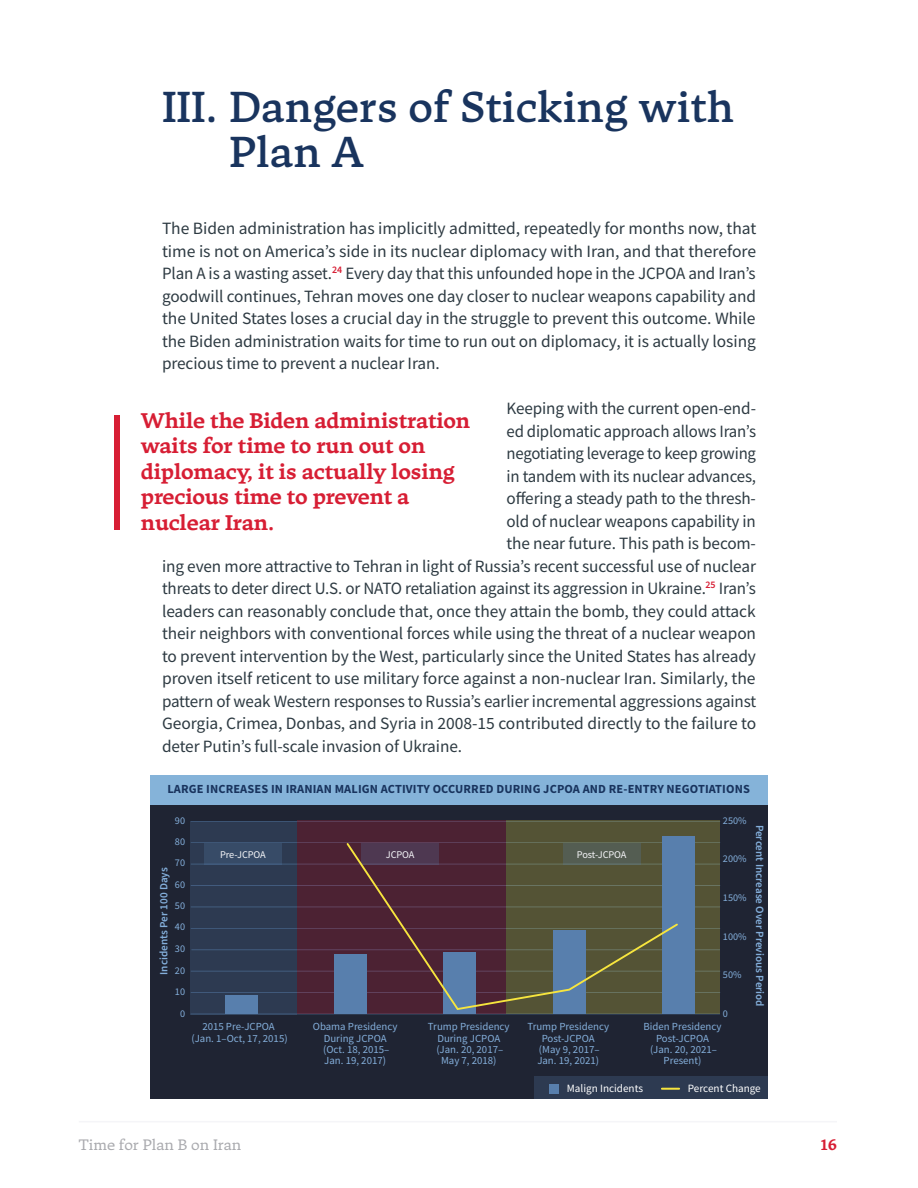
<style>
.page{position:relative;width:918px;height:1188px;background:#fff}
.page>*{position:absolute;margin:0;border:0;box-sizing:border-box;transform-origin:0 0}
.t1{font:500 42px/45px "Tuna";color:#19345e}
.Body{font:700 21px/25.5px "Tuna";letter-spacing:-.01em;color:#d71e34}
.Body-2{font:17.25px/22.5px "Source Sans Pro";letter-spacing:-.01em;color:#2d3a42;text-align:justify}
.t2{font:15px "Tuna";color:#aaabaf}
.t3{font:700 15px "Tuna";color:#d71e34}
.t4{font:700 12.3px "Source Sans Pro";letter-spacing:.01em;color:#19345e}
.t5{font:600 11.1px "Source Sans Pro";color:#84afdb}
.t6{font:11.1px "Source Sans Pro";color:#fff}
.t7{font:10.8px/11.4px "Source Sans Pro";color:#84afdb;text-align:center}
.t8{font:10.35px "Source Sans Pro";letter-spacing:-.01em;color:#f5f5f8}
.t9{font:10.2px/21.5px "Source Sans Pro";color:#84afdb;text-align:justify}
</style>
<div class="page">
<hr style="left:79px;top:1121px;width:758px;height:1px;background:#f5f5f8">
<div style="left:150px;top:775px;width:618px;height:324px;background:#1f2433"></div>
<div style="left:150px;top:775px;width:618px;height:29px;background:#85b3d9"></div>
<hr style="left:191px;top:821px;width:529px;height:1px;background:#587fad">
<hr style="left:191px;top:842px;width:529px;height:1px;background:#587fad">
<hr style="left:191px;top:864px;width:529px;height:1px;background:#587fad">
<hr style="left:191px;top:885px;width:529px;height:1px;background:#587fad">
<hr style="left:191px;top:907px;width:529px;height:1px;background:#587fad">
<hr style="left:191px;top:928px;width:529px;height:1px;background:#587fad">
<hr style="left:191px;top:950px;width:529px;height:1px;background:#587fad">
<hr style="left:191px;top:971px;width:529px;height:1px;background:#587fad">
<hr style="left:191px;top:992px;width:529px;height:1px;background:#587fad">
<hr style="left:191px;top:1014px;width:529px;height:1px;background:#587fad">
<svg style="left:191px;top:821px;width:106px;height:193px;background:#2e3b53"></svg>
<div style="left:298px;top:821px;width:208px;height:193px;background:#4c2233"></div>
<div style="left:506px;top:821px;width:214px;height:193px;background:#545335"></div>
<div style="left:335px;top:955px;width:32px;height:59px;background:#587fad"></div>
<div style="left:444px;top:952px;width:32px;height:62px;background:#587fad"></div>
<div style="left:553px;top:930px;width:32px;height:84px;background:#587fad"></div>
<div style="left:662px;top:837px;width:32px;height:177px;background:#587fad"></div>
<div style="left:226px;top:995px;width:32px;height:19px;background:#587fad"></div>
<div style="left:204px;top:843px;width:78px;height:21px;background:#374b67"></div>
<div style="left:535px;top:1076px;width:233px;height:23px;background:#2d3a51"></div>
<svg style="left:662px;top:1088px;width:17px;height:2px"></svg>
<div style="left:549px;top:1084px;width:10px;height:10px;background:#587fad"></div>
<svg style="left:345px;top:842px;width:333px;height:169px"></svg>
<div style="left:115px;top:415px;width:5px;height:115px;background:#d71e34"></div>
<p class="t1" style="left:230px;top:84px;width:506px;text-indent:-68px">III. Dangers of Sticking with<br>Plan A</p>
<p class="Body-2" style="left:162px;top:217px;width:596px">The Biden administration has implicitly admitted, repeatedly for months now, that time is not on America’s side in its nuclear diplomacy with Iran, and that therefore Plan A is a wasting asset.<sup>24</sup> Every day that this unfounded hope in the JCPOA and Iran’s goodwill continues, Tehran moves one day closer to nuclear weapons capability and the United States loses a crucial day in the struggle to prevent this outcome. While the Biden administration waits for time to run out on diplomacy, it is actually losing precious time to prevent a nuclear Iran.</p>
<p class="Body-2" style="left:507px;top:397px;width:251px">Keeping with the current open-end-</p>
<p class="Body-2" style="left:507px;top:419px;width:251px">ed diplomatic approach allows Iran’s</p>
<p class="Body-2" style="left:507px;top:442px;width:251px">negotiating leverage to keep growing</p>
<p class="Body-2" style="left:507px;top:464px;width:251px">in tandem with its nuclear advances,</p>
<p class="Body-2" style="left:507px;top:487px;width:251px">offering a steady path to the thresh-</p>
<p class="Body-2" style="left:507px;top:509px;width:251px">old of nuclear weapons capability in</p>
<p class="Body-2" style="left:507px;top:532px;width:251px">the near future. This path is becom-</p>
<p class="Body-2" style="left:162px;top:554px;width:595px">ing even more attractive to Tehran in light of Russia’s recent successful use of nuclear</p>
<p class="Body-2" style="left:162px;top:577px;width:596px">threats to deter direct U.S. or NATO retaliation against its aggression in Ukraine.<sup>25</sup> Iran’s</p>
<p class="Body-2" style="left:162px;top:599px;width:595px">leaders can reasonably conclude that, once they attain the bomb, they could attack</p>
<p class="Body-2" style="left:162px;top:622px;width:596px">their neighbors with conventional forces while using the threat of a nuclear weapon</p>
<p class="Body-2" style="left:162px;top:644px;width:595px">to prevent intervention by the West, particularly since the United States has already</p>
<p class="Body-2" style="left:162px;top:667px;width:595px">proven itself reticent to use military force against a non-nuclear Iran. Similarly, the</p>
<p class="Body-2" style="left:162px;top:689px;width:596px">pattern of weak Western responses to Russia’s earlier incremental aggressions against</p>
<p class="Body-2" style="left:162px;top:712px;width:596px">Georgia, Crimea, Donbas, and Syria in 2008-15 contributed directly to the failure to</p>
<p class="Body-2" style="left:162px;top:734px;width:302px">deter Putin’s full-scale invasion of Ukraine.</p>
<p class="t4" style="left:167px;top:781px;width:584px">LARGE INCREASES IN IRANIAN MALIGN ACTIVITY OCCURRED DURING JCPOA AND RE-ENTRY NEGOTIATIONS</p>
<p class="t9" style="left:175px;top:809px;width:12px">90</p>
<p class="t5" style="left:767px;top:825px;width:184px;rotate:90deg">Percent Increase Over Previous Period</p>
<p class="Body" style="left:141px;top:408px;width:331px">While the Biden administration waits for time to run out on diplomacy, it is actually losing precious time to prevent a nuclear Iran.</p>
<p class="t9" style="left:723px;top:810px;width:25px">250%</p>
<p class="t9" style="left:723px;top:848px;width:25px">200%</p>
<p class="t9" style="left:723px;top:887px;width:25px">150%</p>
<p class="t9" style="left:723px;top:925px;width:25px">100%</p>
<p class="t9" style="left:723px;top:964px;width:20px">50%</p>
<p class="t9" style="left:175px;top:831px;width:12px">80<br>70<br>60<br>50<br>40<br>30</p>
<p class="t8" style="left:220px;top:848px;width:47px">Pre-JCPOA</p>
<p class="t8" style="left:386px;top:848px;width:30px">JCPOA</p>
<p class="t8" style="left:577px;top:848px;width:51px">Post-JCPOA</p>
<p class="t5" style="left:156px;top:975px;width:109px;rotate:-90deg">Incidents Per 100 Days</p>
<p class="t9" style="left:175px;top:960px;width:12px">20<br>10</p>
<p class="t9" style="left:180px;top:1003px;width:7px">0</p>
<p class="t9" style="left:723px;top:1003px;width:7px">0</p>
<p class="t7" style="left:192px;top:1021px;width:98px">2015 Pre-JCPOA (Jan. 1–Oct, 17, 2015)</p>
<p class="t7" style="left:313px;top:1021px;width:86px">Obama Presidency<br>During JCPOA (Oct. 18, 2015–<br>Jan. 19, 2017)</p>
<p class="t7" style="left:428px;top:1021px;width:83px">Trump Presidency<br>During JCPOA (Jan. 20, 2017–<br>May 7, 2018)</p>
<p class="t7" style="left:527px;top:1021px;width:83px">Trump Presidency<br>Post-JCPOA<br>(May 9, 2017–<br>Jan. 19, 2021)</p>
<p class="t7" style="left:644px;top:1021px;width:80px">Biden Presidency<br>Post-JCPOA<br>(Jan. 20, 2021–<br>Present)</p>
<p class="t6" style="left:567px;top:1082px;width:78px">Malign Incidents</p>
<p class="t6" style="left:688px;top:1082px;width:74px">Percent Change</p>
<p class="t2" style="left:79px;top:1135px;width:164px">Time for Plan B on Iran</p>
<p class="t3" style="left:821px;top:1135px;width:18px">16</p>
</div>
